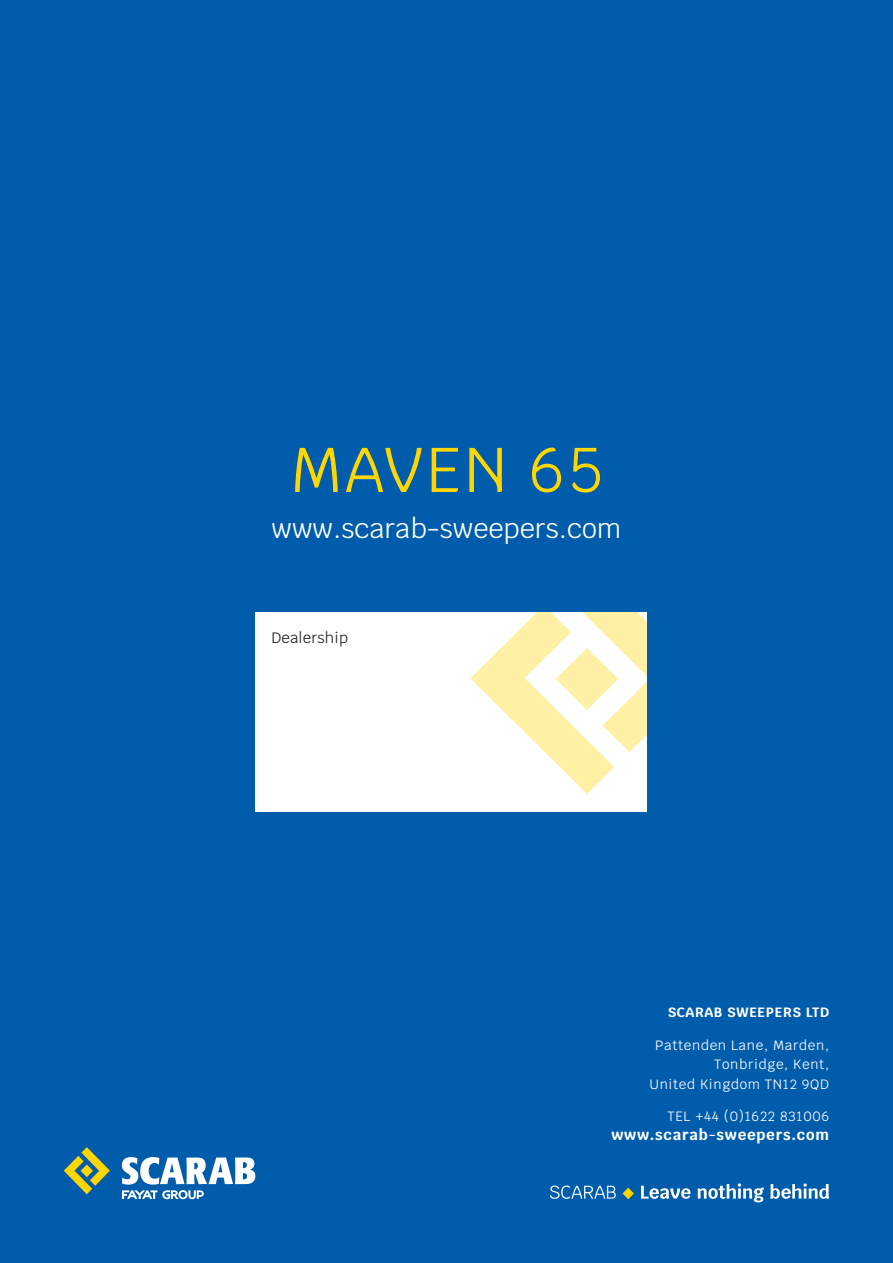
<style>
.page{position:relative;width:893px;height:1263px;background:#015dab}
.page>*{position:absolute;margin:0;border:0;box-sizing:border-box;transform-origin:0 0}
.t1{font:63px "Krub";letter-spacing:.04em;color:#fed702}
.t2{font:27px "Krub";color:#fff}
.t3{font:700 15px "Krub";letter-spacing:.05em;color:#fff}
.t4{font:15px "Krub";letter-spacing:.01em;color:#231f20}
.t5{font:13.5px/19.5px "Krub";letter-spacing:.05em;color:#fff;text-align:right}
.t6{font:700 13.5px "Krub";letter-spacing:.05em;color:#fff}
</style>
<div class="page">
<div style="left:255px;top:612px;width:392px;height:200px;background:#fff"></div>
<svg style="left:470px;top:612px;width:177px;height:182px"></svg>
<svg style="left:64px;top:1147px;width:46px;height:47px"></svg>
<svg style="left:122px;top:1157px;width:133px;height:27px"></svg>
<svg style="left:122px;top:1190px;width:82px;height:9px"></svg>
<svg style="left:550px;top:1185px;width:66px;height:14px"></svg>
<svg style="left:623px;top:1188px;width:11px;height:11px"></svg>
<svg style="left:641px;top:1186px;width:49px;height:13px"></svg>
<svg style="left:697px;top:1183px;width:67px;height:19px"></svg>
<svg style="left:770px;top:1183px;width:59px;height:16px"></svg>
<p class="t1" style="left:290px;top:416px;width:314px">MAVEN 65</p>
<p class="t2" style="left:272px;top:506px;width:351px">www.scarab-sweepers.com</p>
<p class="t4" style="left:271px;top:625px;width:78px">Dealership</p>
<p class="t6" style="left:668px;top:1005px;width:163px">SCARAB SWEEPERS LTD</p>
<p class="t5" style="left:649px;top:1035px;width:181px">Pattenden Lane, Marden,<br>Tonbridge, Kent,<br>United Kingdom TN12 9QD</p>
<p class="t5" style="left:667px;top:1106px;width:163px">TEL +44 (0)1622 831006</p>
<p class="t3" style="left:611px;top:1126px;width:219px">www.scarab-sweepers.com</p>
</div>
